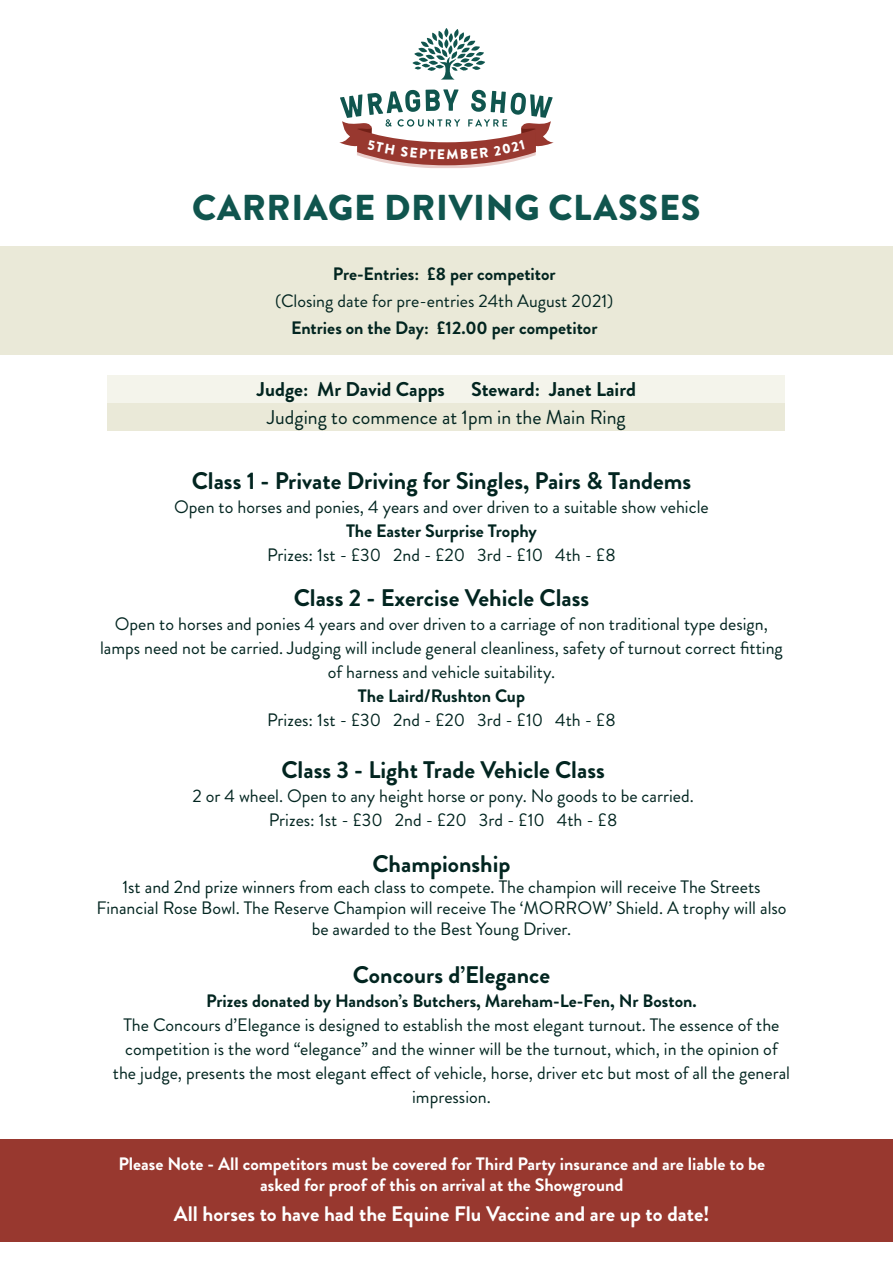
<style>
.page{position:relative;width:893px;height:1263px;background:#fff}
.page>*{position:absolute;margin:0;border:0;box-sizing:border-box;transform-origin:0 0}
.Heading{font:900 36px "Brandon Grotesque";letter-spacing:.02em;color:#10554e}
.Body{font:700 24px "Brandon Grotesque";color:#022520}
.Body-2{font:700 21px "Brandon Grotesque";color:#fff}
.Body-3{font:700 19.95px "Brandon Grotesque";color:#022520}
.Body-4{font:19.95px "Brandon Grotesque";color:#022520}
.Body-5{font:18px/24px "Brandon Grotesque";color:#022520;text-align:center}
.Body-6{font:700 18px/21px "Brandon Grotesque";color:#fff;text-align:center}
.Body-7{font:700 18px/27px "Brandon Grotesque";color:#022520;text-align:center}
.s1{font-weight:400}
.s2{font-weight:700}
</style>
<div class="page">
<div style="left:0;top:1139px;width:893px;height:103px;background:#98382f"></div>
<div style="left:108px;top:375px;width:677px;height:28px;background:#f4f4eb"></div>
<div style="left:108px;top:403px;width:677px;height:27px;background:#eae9d8"></div>
<div style="left:0;top:247px;width:893px;height:108px;background:#eae9d8"></div>
<svg style="left:412px;top:28px;width:73px;height:52px"></svg>
<svg style="left:339px;top:89px;width:215px;height:76px"></svg>
<p class="Heading" style="left:192px;top:182px;width:510px">CARRIAGE DRIVING CLASSES</p>
<p class="Body-7" style="left:275px;top:261px;width:340px">Pre-Entries: £8 per competitor<br><span class="s1">(Closing date for pre-entries 24th August 2021)<br></span>Entries on the Day: £12.00 per competitor</p>
<p class="Body-3" style="left:257px;top:375px;width:189px">Judge: Mr David Capps</p>
<p class="Body-3" style="left:471px;top:375px;width:166px">Steward: Janet Laird</p>
<p class="Body-4" style="left:267px;top:403px;width:360px">Judging to commence at 1pm in the Main Ring</p>
<p class="Body" style="left:192px;top:464px;width:501px">Class 1 - Private Driving for Singles, Pairs &amp; Tandems</p>
<p class="Body-5" style="left:174px;top:495px;width:536px">Open to horses and ponies, 4 years and over driven to a suitable show vehicle<br><span class="s2">The Easter Surprise Trophy<br></span>Prizes: 1st - £30 2nd - £20 3rd - £10 4th - £8</p>
<p class="Body" style="left:294px;top:581px;width:297px">Class 2 - Exercise Vehicle Class</p>
<p class="Body-5" style="left:100px;top:612px;width:684px">Open to horses and ponies 4 years and over driven to a carriage of non traditional type design, lamps need not be carried. Judging will include general cleanliness, safety of turnout correct fitting of harness and vehicle suitability.<br><span class="s2">The Laird/Rushton Cup<br></span>Prizes: 1st - £30 2nd - £20 3rd - £10 4th - £8</p>
<p class="Body" style="left:281px;top:753px;width:325px">Class 3 - Light Trade Vehicle Class</p>
<p class="Body-5" style="left:192px;top:784px;width:503px">2 or 4 wheel. Open to any height horse or pony. No goods to be carried.<br>Prizes: 1st - £30 2nd - £20 3rd - £10 4th - £8</p>
<p class="Body" style="left:372px;top:847px;width:140px">Championship</p>
<p class="Body-5" style="left:96px;top:877px;width:692px;line-height:21px">1st and 2nd prize winners from each class to compete. The champion will receive The Streets<br>Financial Rose Bowl. The Reserve Champion will receive The ‘MORROW’ Shield. A trophy will also be awarded to the Best Young Driver.</p>
<p class="Body" style="left:353px;top:958px;width:199px">Concours d’Elegance</p>
<p class="Body-5" style="left:113px;top:989px;width:679px"><span class="s2">Prizes donated by Handson’s Butchers, Mareham-Le-Fen, Nr Boston.<br></span>The Concours d’Elegance is designed to establish the most elegant turnout. The essence of the competition is the word “elegance” and the winner will be the turnout, which, in the opinion of the judge, presents the most elegant effect of vehicle, horse, driver etc but most of all the general impression.</p>
<p class="Body-6" style="left:118px;top:1154px;width:648px">Please Note - All competitors must be covered for Third Party insurance and are liable to be asked for proof of this on arrival at the Showground</p>
<p class="Body-2" style="left:174px;top:1199px;width:537px">All horses to have had the Equine Flu Vaccine and are up to date!</p>
</div>
